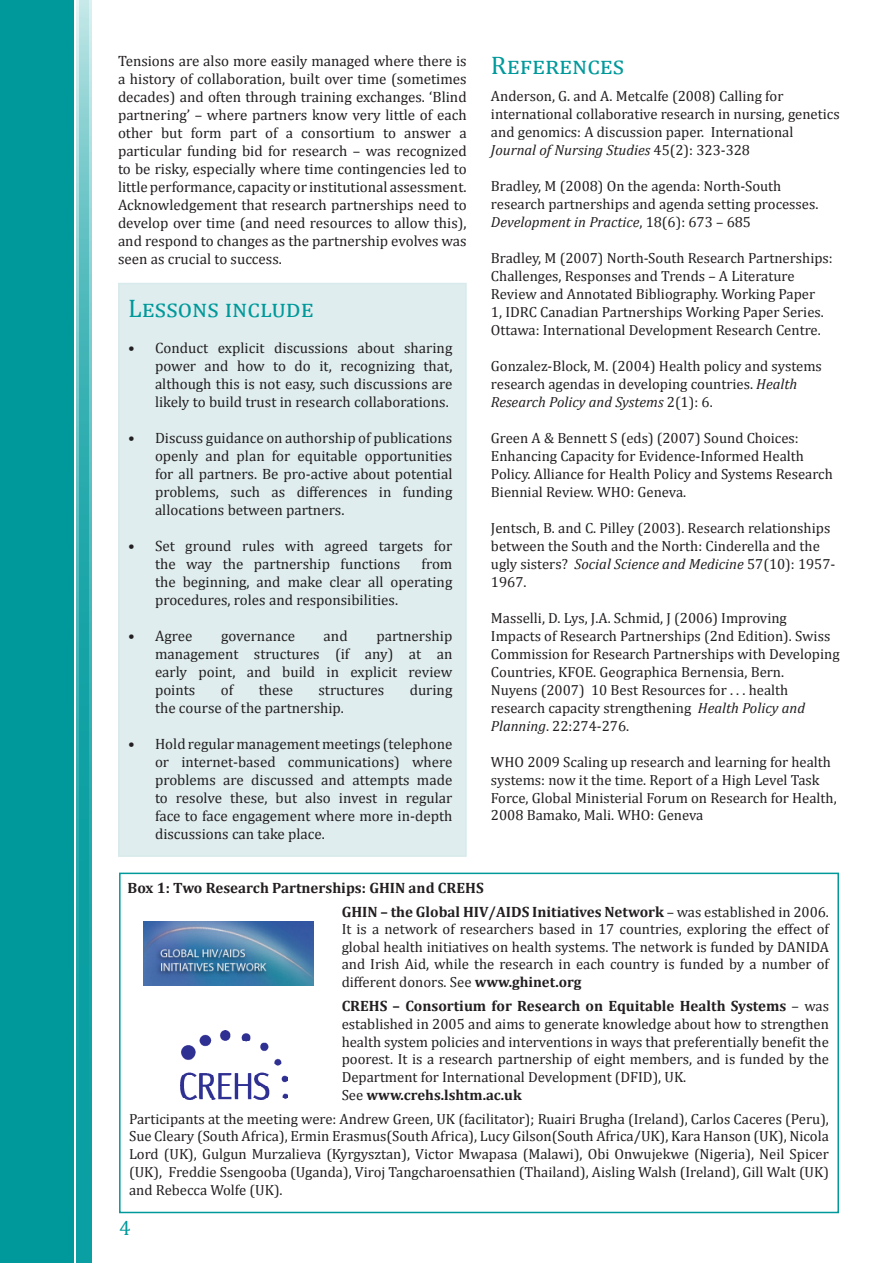
<style>
.page{position:relative;width:893px;height:1263px;background:#fff}
.page>*{position:absolute;margin:0;border:0;box-sizing:border-box;transform-origin:0 0}
.t1{font:25.5px "Cambria";color:#00999b}
.t2{font:21px "Cambria";color:#00999b}
.Paragraph_Style_1{font:15px/18px "Cambria";color:#231f20;text-align:justify}
.t3{font:700 15px "Cambria";color:#231f20}
.t4{font:14.7px/18px "Cambria";color:#231f20}
.t5{font:700 14.7px "Cambria";color:#231f20}
.s1{font-style:italic}
.s2{font-weight:400;font-size:14.7px}
.s3{font-weight:700}
.s4{font-weight:400}
</style>
<div class="page">
<svg style="left:77px;top:0;width:2px;height:1263px;background:#57bdbf"></svg>
<svg style="left:79px;top:0;width:12px;height:1263px;background:#31aeb0"></svg>
<div style="left:119px;top:284px;width:347px;height:572px;background:#dfedee"></div>
<div style="left:118px;top:283px;width:349px;height:574px;border:2px solid #d8eaeb"></div>
<div style="left:119px;top:873px;width:720px;height:340px;border:2px solid #00999b"></div>
<img style="left:181px;top:1030px;width:106px;height:70px">
<img style="left:144px;top:921px;width:170px;height:65px">
<div style="left:0;top:0;width:74px;height:1263px;background:#00999b"></div>
<p class="Paragraph_Style_1" style="left:118px;top:51px;width:350px">Tensions are also more easily managed where there is a history of collaboration, built over time (sometimes decades) and often through training exchanges. ‘Blind partnering’ – where partners know very little of each other but form part of a consortium to answer a particular funding bid for research – was recognized to be risky, especially where time contingencies led to little performance, capacity or institutional assessment.<br>Acknowledgement that research partnerships need to develop over time (and need resources to allow this), and respond to changes as the partnership evolves was seen as crucial to success.</p>
<p class="t1" style="left:128px;top:293px;width:187px">Lessons include</p>
<p class="Paragraph_Style_1" style="left:155px;top:339px;width:299px;text-indent:-27px">• Conduct explicit discussions about sharing power and how to do it, recognizing that, although this is not easy, such discussions are likely to build trust in research collaborations.</p>
<p class="Paragraph_Style_1" style="left:155px;top:429px;width:299px;text-indent:-27px">• Discuss guidance on authorship of publications openly and plan for equitable opportunities for all partners. Be pro-active about potential problems, such as differences in funding allocations between partners.</p>
<p class="Paragraph_Style_1" style="left:155px;top:537px;width:299px;text-indent:-27px">• Set ground rules with agreed targets for the way the partnership functions</p>
<p class="Paragraph_Style_1" style="left:155px;top:555px;width:299px;text-indent:266px">from the beginning, and make clear all operating procedures, roles and responsibilities.</p>
<p class="Paragraph_Style_1" style="left:128px;top:627px;width:66px">• Agree</p>
<p class="Paragraph_Style_1" style="left:221px;top:627px;width:75px">governance</p>
<p class="Paragraph_Style_1" style="left:324px;top:627px;width:26px">and</p>
<p class="Paragraph_Style_1" style="left:155px;top:627px;width:299px;text-indent:221px">partnership management structures (if any) at an early point, and build in explicit review points</p>
<p class="Paragraph_Style_1" style="left:221px;top:681px;width:14px">of</p>
<p class="Paragraph_Style_1" style="left:259px;top:681px;width:36px">these</p>
<p class="Paragraph_Style_1" style="left:319px;top:681px;width:67px">structures</p>
<p class="Paragraph_Style_1" style="left:410px;top:681px;width:44px">during</p>
<p class="Paragraph_Style_1" style="left:155px;top:699px;width:191px">the course of the partnership.</p>
<p class="Paragraph_Style_1" style="left:155px;top:735px;width:299px;text-indent:-27px">• Hold regular management meetings (telephone or internet-based communications) where problems are discussed and attempts made to resolve these, but also invest in regular face to face engagement where more in-depth discussions can take place.</p>
<p class="t1" style="left:491px;top:50px;width:135px">References</p>
<p class="t4" style="left:491px;top:87px;width:350px">Anderson, G. and A. Metcalfe (2008) Calling for international collaborative research in nursing, genetics and genomics: A discussion paper. International <span class="s1">Journal of Nursing Studies</span> 45(2): 323-328</p>
<p class="t4" style="left:491px;top:177px;width:329px">Bradley, M (2008) On the agenda: North-South research partnerships and agenda setting processes.<br><span class="s1">Development in Practice</span>, 18(6): 673 – 685</p>
<p class="t4" style="left:491px;top:249px;width:343px">Bradley, M (2007) North-South Research Partnerships:<br>Challenges, Responses and Trends – A Literature Review and Annotated Bibliography. Working Paper<br>1, IDRC Canadian Partnerships Working Paper Series.<br>Ottawa: International Development Research Centre.</p>
<p class="t4" style="left:491px;top:357px;width:332px">Gonzalez-Block, M. (2004) Health policy and systems research agendas in developing countries. <span class="s1">Health<br>Research Policy and Systems</span> 2(1): 6.</p>
<p class="t4" style="left:491px;top:429px;width:343px">Green A &amp; Bennett S (eds) (2007) Sound Choices:<br>Enhancing Capacity for Evidence-Informed Health Policy. Alliance for Health Policy and Systems Research Biennial Review. WHO: Geneva.</p>
<p class="t4" style="left:491px;top:519px;width:346px">Jentsch, B. and C. Pilley (2003). Research relationships between the South and the North: Cinderella and the ugly sisters? <span class="s1">Social Science and Medicine</span> 57(10): 1957- 1967.</p>
<p class="t4" style="left:491px;top:609px;width:297px">Masselli, D. Lys, J.A. Schmid, J (2006) Improving</p>
<p class="t4" style="left:491px;top:627px;width:350px">Impacts of Research Partnerships (2nd Edition). Swiss<br>Commission for Research Partnerships with Developing<br>Countries, KFOE. Geographica Bernensia, Bern.</p>
<p class="t4" style="left:491px;top:681px;width:316px">Nuyens (2007) 10 Best Resources for . . . health research capacity strengthening <span class="s1">Health Policy and<br>Planning</span>. 22:274-276.</p>
<p class="t4" style="left:491px;top:753px;width:347px">WHO 2009 Scaling up research and learning for health systems: now it the time. Report of a High Level Task Force, Global Ministerial Forum on Research for Health, 2008 Bamako, Mali. WHO: Geneva</p>
<p class="t3" style="left:128px;top:879px;width:358px">Box 1: Two Research Partnerships: GHIN and CREHS</p>
<p class="t3" style="left:342px;top:902px;width:489px">GHIN – the Global HIV/AIDS Initiatives Network <span class="s2">– was established in 2006.</span></p>
<p class="t4" style="left:342px;top:920px;width:489px;text-align:justify">It is a network of researchers based in 17 countries, exploring the effect of global health initiatives on health systems. The network is funded by DANIDA and Irish Aid, while the research in each country is funded by a number of different donors. See <span class="s3">www.ghinet.org</span></p>
<p class="t3" style="left:342px;top:997px;width:489px">CREHS – Consortium for Research on Equitable Health Systems <span class="s4">–</span> <span class="s2">was</span></p>
<p class="t4" style="left:342px;top:1015px;width:489px;text-align:justify">established in 2005 and aims to generate knowledge about how to strengthen health system policies and interventions in ways that preferentially benefit the poorest. It is a research partnership of eight members, and is funded by the Department for International Development (DFID), UK.</p>
<p class="t5" style="left:342px;top:1086px;width:182px"><span class="s4">See</span> www.crehs.lshtm.ac.uk</p>
<p class="t4" style="left:129px;top:1110px;width:701px;text-align:justify">Participants at the meeting were: Andrew Green, UK (facilitator); Ruairi Brugha (Ireland), Carlos Caceres (Peru), Sue Cleary (South Africa), Ermin Erasmus(South Africa), Lucy Gilson(South Africa/UK), Kara Hanson (UK), Nicola Lord (UK), Gulgun Murzalieva (Kyrgysztan), Victor Mwapasa (Malawi), Obi Onwujekwe (Nigeria), Neil Spicer (UK), Freddie Ssengooba (Uganda), Viroj Tangcharoensathien (Thailand), Aisling Walsh (Ireland), Gill Walt (UK) and Rebecca Wolfe (UK).</p>
<p class="t2" style="left:119px;top:1215px;width:13px">4</p>
</div>
